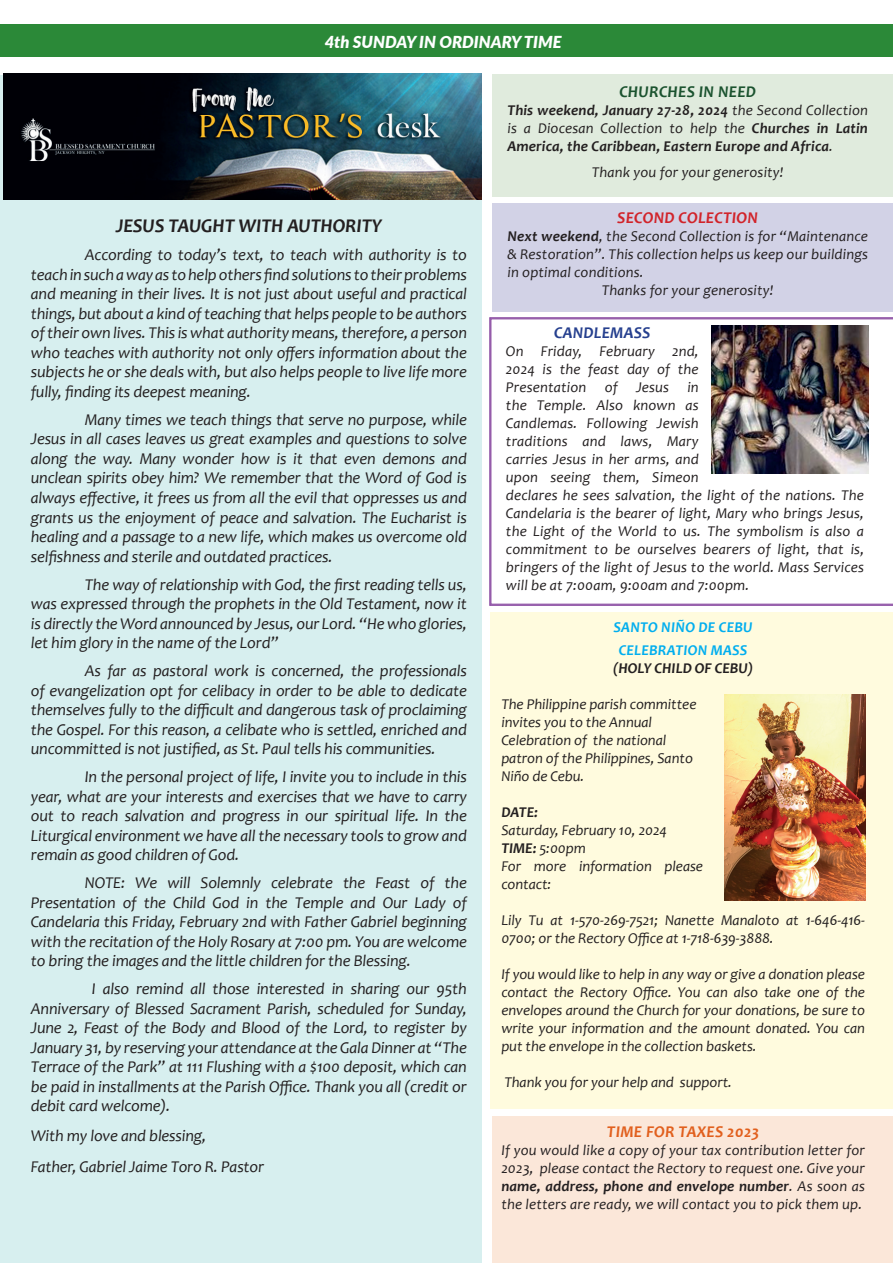
<style>
.page{position:relative;width:893px;height:1263px;background:#fff}
.page>*{position:absolute;margin:0;border:0;box-sizing:border-box;transform-origin:0 0}
.t1{font:italic 700 19.5px "Candara";letter-spacing:-.01em;color:#231f20}
.t2{font:italic 16.5px/19.5px "Candara";letter-spacing:-.01em;color:#231f20;text-align:justify}
.t3{font:italic 900 16.5px "Lato";color:#fff}
.t4{font:italic 700 16.5px "Candara";letter-spacing:.01em;color:#e15f1d}
.t5{font:italic 700 16.5px "Candara";letter-spacing:.01em;color:#d1232a}
.t6{font:italic 700 16.5px "Candara";letter-spacing:.01em;color:#1b532f}
.t7{font:italic 700 16.5px "Candara";letter-spacing:.01em;color:#253f8e}
.t8{font:italic 15px/18px "Candara";letter-spacing:.01em;color:#231f20}
.t9{font:italic 700 15px/18px "Candara";letter-spacing:.01em;color:#231f20;text-align:justify}
.t10{font:italic 700 15px/22.2px "Candara";letter-spacing:.01em;color:#00aeef;text-align:center}
.s1{font-weight:400}
.s2{font-weight:700}
</style>
<div class="page">
<div style="left:0;top:24px;width:893px;height:33px;background:#2b8938"></div>
<div style="left:0;top:75px;width:482px;height:1188px;background:#d7efef"></div>
<img style="left:4px;top:74px;width:478px;height:126px">
<div style="left:492px;top:74px;width:401px;height:122px;background:#e0ebdd"></div>
<div style="left:492px;top:203px;width:401px;height:109px;background:#d2d2e6"></div>
<div style="left:492px;top:1116px;width:401px;height:147px;background:#fbe7d9"></div>
<svg style="left:491px;top:319px;width:402px;height:285px"></svg>
<div style="left:490px;top:613px;width:403px;height:496px;background:#fffbde"></div>
<img style="left:724px;top:694px;width:142px;height:207px">
<img style="left:711px;top:326px;width:157px;height:148px">
<p class="t3" style="left:325px;top:29px;width:239px">4th SUNDAY IN ORDINARY TIME</p>
<p class="t1" style="left:116px;top:214px;width:267px">JESUS TAUGHT WITH AUTHORITY</p>
<p class="t2" style="left:31px;top:245px;width:438px;text-indent:54px">According to today’s text, to teach with authority is to teach in such a way as to help others find solutions to their problems and meaning in their lives. It is not just about useful and practical things, but about a kind of teaching that helps people to be authors of their own lives. This is what authority means, therefore, a person who teaches with authority not only offers information about the subjects he or she deals with, but also helps people to live life more fully, finding its deepest meaning.</p>
<p class="t2" style="left:31px;top:410px;width:438px;text-indent:54px">Many times we teach things that serve no purpose, while Jesus in all cases leaves us great examples and questions to solve along the way. Many wonder how is it that even demons and unclean spirits obey him? We remember that the Word of God is always effective, it frees us from all the evil that oppresses us and grants us the enjoyment of peace and salvation. The Eucharist is healing and a passage to a new life, which makes us overcome old selfishness and sterile and outdated practices.</p>
<p class="t2" style="left:31px;top:574px;width:438px;text-indent:54px">The way of relationship with God, the first reading tells us, was expressed through the prophets in the Old Testament, now it is directly the Word announced by Jesus, our Lord. “He who glories, let him glory in the name of the Lord”</p>
<p class="t2" style="left:31px;top:661px;width:438px;text-indent:54px">As far as pastoral work is concerned, the professionals of evangelization opt for celibacy in order to be able to dedicate themselves fully to the difficult and dangerous task of proclaiming the Gospel. For this reason, a celibate who is settled, enriched and uncommitted is not justified, as St. Paul tells his communities.</p>
<p class="t2" style="left:31px;top:767px;width:438px;text-indent:54px">In the personal project of life, I invite you to include in this year, what are your interests and exercises that we have to carry out to reach salvation and progress in our spiritual life. In the Liturgical environment we have all the necessary tools to grow and remain as good children of God.</p>
<p class="t2" style="left:31px;top:873px;width:438px;text-indent:54px">NOTE: We will Solemnly celebrate the Feast of the Presentation of the Child God in the Temple and Our Lady of Candelaria this Friday, February 2nd with Father Gabriel beginning with the recitation of the Holy Rosary at 7:00 pm. You are welcome to bring the images and the little children for the Blessing.</p>
<p class="t2" style="left:31px;top:979px;width:438px;text-indent:61px">I also remind all those interested in sharing our 95th Anniversary of Blessed Sacrament Parish, scheduled for Sunday, June 2, Feast of the Body and Blood of the Lord, to register by January 31, by reserving your attendance at the Gala Dinner at “The Terrace of the Park” at 111 Flushing with a $100 deposit, which can be paid in installments at the Parish Office. Thank you all (credit or debit card welcome).</p>
<p class="t2" style="left:31px;top:1121px;width:235px;line-height:30.3px">With my love and blessing,<br>Father, Gabriel Jaime Toro R. Pastor</p>
<p class="t6" style="left:619px;top:81px;width:138px">CHURCHES IN NEED</p>
<p class="t9" style="left:507px;top:100px;width:362px">This weekend, January 27-28, 2024 <span class="s1">the Second Collection is a Diocesan Collection to help the</span> Churches in Latin America, the Caribbean, Eastern Europe and Africa<span class="s1">.</span></p>
<p class="t8" style="left:592px;top:163px;width:193px">Thank you for your generosity!</p>
<p class="t5" style="left:617px;top:207px;width:142px">SECOND COLECTION</p>
<p class="t8" style="left:507px;top:226px;width:362px"><span class="s2">Next weekend</span>, the Second Collection is for “Maintenance</p>
<p class="t8" style="left:507px;top:244px;width:362px">&amp; Restoration”. This collection helps us keep our buildings</p>
<p class="t8" style="left:507px;top:262px;width:138px">in optimal conditions.</p>
<p class="t8" style="left:602px;top:280px;width:173px">Thanks for your generosity!</p>
<p class="t7" style="left:554px;top:322px;width:98px">CANDLEMASS</p>
<p class="t8" style="left:506px;top:342px;width:360px">On Friday, February 2nd,<br>2024 is the feast day of the<br>Presentation of Jesus in<br>the Temple. Also known as<br>Candlemas. Following Jewish<br>traditions and laws, Mary<br>carries Jesus in her arms, and<br>upon seeing them, Simeon<br>declares he sees salvation, the light of the nations. The Candelaria is the bearer of light, Mary who brings Jesus, the Light of the World to us. The symbolism is also a commitment to be ourselves bearers of light, that is, bringers of the light of Jesus to the world. Mass Services will be at 7:00am, 9:00am and 7:00pm.</p>
<p class="t10" style="left:613px;top:616px;width:141px">SANTO NIÑO DE CEBU<br>CELEBRATION MASS</p>
<p class="t9" style="left:613px;top:658px;width:141px">(HOLY CHILD OF CEBU)</p>
<p class="t8" style="left:501px;top:694px;width:197px">The Philippine parish committee invites you to the Annual<br>Celebration of the national patron of the Philippines, Santo<br>Niño de Cebu.</p>
<p class="t9" style="left:501px;top:802px;width:38px">DATE:</p>
<p class="t8" style="left:501px;top:820px;width:203px">Saturday, February 10, 2024<br><span class="s2">TIME:</span> 5:00pm<br>For more information please contact:</p>
<p class="t8" style="left:501px;top:910px;width:365px">Lily Tu at 1-570-269-7521; Nanette Manaloto at 1-646-416-<br>0700; or the Rectory Office at 1-718-639-3888.</p>
<p class="t8" style="left:501px;top:964px;width:365px;text-align:justify">If you would like to help in any way or give a donation please contact the Rectory Office. You can also take one of the envelopes around the Church for your donations, be sure to write your information and the amount donated. You can put the envelope in the collection baskets.</p>
<p class="t8" style="left:504px;top:1072px;width:229px">Thank you for your help and support.</p>
<p class="t4" style="left:607px;top:1122px;width:154px">TIME FOR TAXES 2023</p>
<p class="t8" style="left:501px;top:1141px;width:365px;text-align:justify">If you would like a copy of your tax contribution letter for 2023, please contact the Rectory to request one. Give your <span class="s2">name, address, phone and envelope number</span>. As soon as the letters are ready, we will contact you to pick them up.</p>
</div>
